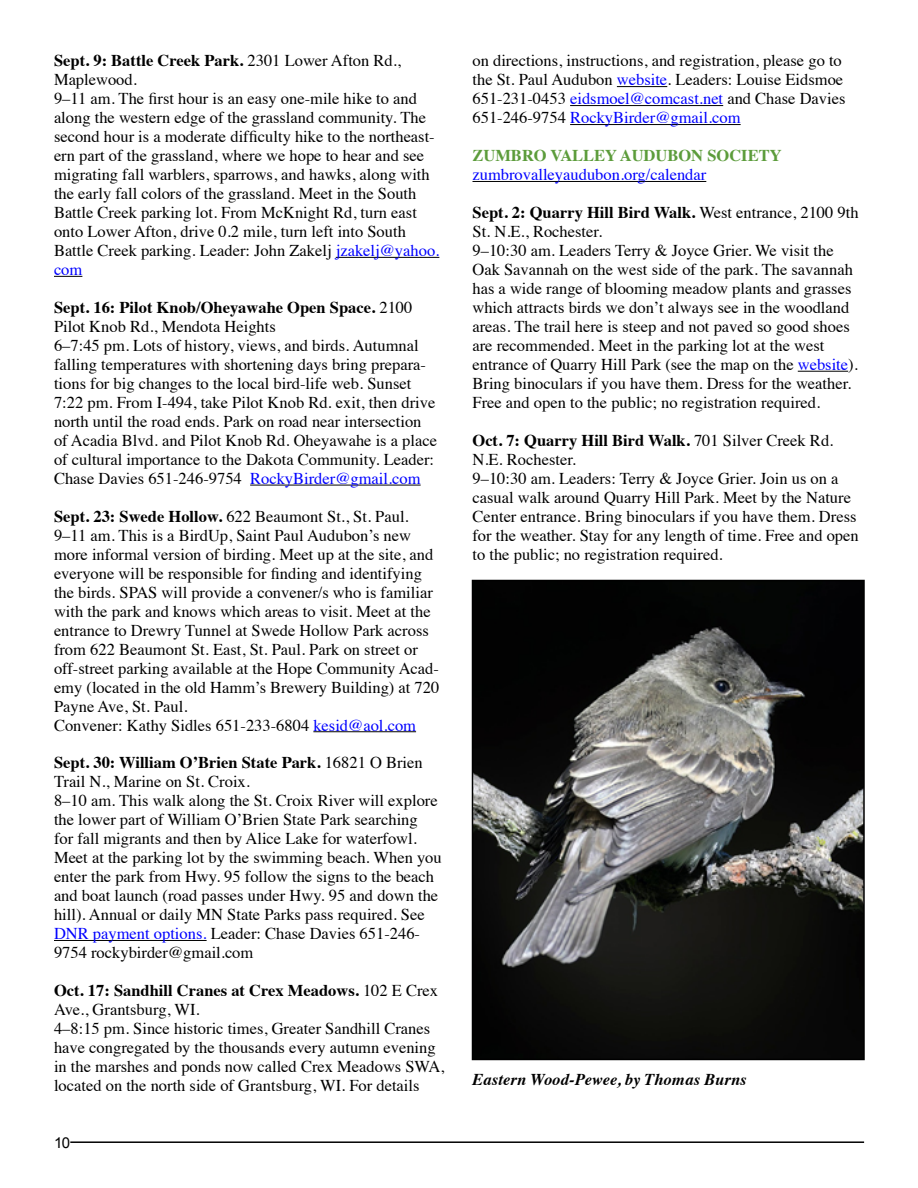
<style>
.page{position:relative;width:918px;height:1188px;background:#fff}
.page>*{position:absolute;margin:0;border:0;box-sizing:border-box;transform-origin:0 0}
.t1{font:16.5px/19px "Times";color:#000}
.t2{font:16.5px "Times";color:#00f}
.t3{font:italic 700 16.5px "Times";letter-spacing:.005em;color:#000}
.t4{font:700 16.5px "Times";color:#5c9c3b}
.t5{font:15px "Arial";color:#000}
.s1{font-weight:700}
.s2{color:#00f}
</style>
<div class="page">
<hr style="left:70px;top:1141px;width:794px;height:2px;background:#000">
<hr style="left:336px;top:257px;width:103px;height:1px;background:#000">
<svg style="left:54px;top:276px;width:28px;height:1px"></svg>
<hr style="left:250px;top:485px;width:171px;height:1px;background:#000">
<hr style="left:313px;top:731px;width:103px;height:1px;background:#000">
<hr style="left:54px;top:940px;width:153px;height:1px;background:#000">
<hr style="left:617px;top:86px;width:50px;height:1px;background:#000">
<hr style="left:570px;top:105px;width:153px;height:1px;background:#000">
<hr style="left:570px;top:124px;width:171px;height:1px;background:#000">
<hr style="left:472px;top:181px;width:234px;height:1px;background:#000">
<hr style="left:798px;top:371px;width:50px;height:1px;background:#000">
<img style="left:475px;top:583px;width:387px;height:474px">
<div style="left:472px;top:580px;width:393px;height:480px;border:2px solid #000"></div>
<p class="t1" style="left:54px;top:50px;width:387px"><span class="s1">Sept. 9: Battle Creek Park.</span> 2301 Lower Afton Rd., Maplewood.<br>9–11 am. The first hour is an easy one-mile hike to and along the western edge of the grassland community. The second hour is a moderate difficulty hike to the northeast&shy;ern part of the grassland, where we hope to hear and see migrating fall warblers, sparrows, and hawks, along with the early fall colors of the grassland. Meet in the South Battle Creek parking lot. From McKnight Rd, turn east onto Lower Afton, drive 0.2 mile, turn left into South Battle Creek parking. Leader: John Zakelj <span class="s2">jzakelj@yahoo. com</span></p>
<p class="t1" style="left:54px;top:297px;width:385px"><span class="s1">Sept. 16: Pilot Knob/Oheyawahe Open Space.</span> 2100<br>Pilot Knob Rd., Mendota Heights<br>6–7:45 pm. Lots of history, views, and birds. Autumnal falling temperatures with shortening days bring prepara&shy;tions for big changes to the local bird-life web. Sunset 7:22 pm. From I-494, take Pilot Knob Rd. exit, then drive north until the road ends. Park on road near intersection of Acadia Blvd. and Pilot Knob Rd. Oheyawahe is a place of cultural importance to the Dakota Community. Leader:<br>Chase Davies 651-246-9754 <span class="s2">RockyBirder@gmail.com</span></p>
<p class="t1" style="left:54px;top:505px;width:387px"><span class="s1">Sept. 23: Swede Hollow.</span> 622 Beaumont St., St. Paul.<br>9–11 am. This is a BirdUp, Saint Paul Audubon’s new more informal version of birding. Meet up at the site, and everyone will be responsible for finding and identifying the birds. SPAS will provide a convener/s who is familiar with the park and knows which areas to visit. Meet at the entrance to Drewry Tunnel at Swede Hollow Park across from 622 Beaumont St. East, St. Paul. Park on street or off-street parking available at the Hope Community Acad&shy;emy (located in the old Hamm’s Brewery Building) at 720<br>Payne Ave, St. Paul.<br>Convener: Kathy Sidles 651-233-6804 <span class="s2">kesid@aol.com</span></p>
<p class="t1" style="left:54px;top:752px;width:389px"><span class="s1">Sept. 30: William O’Brien State Park.</span> 16821 O Brien Trail N., Marine on St. Croix.<br>8–10 am. This walk along the St. Croix River will explore the lower part of William O’Brien State Park searching<br>for fall migrants and then by Alice Lake for waterfowl.<br>Meet at the parking lot by the swimming beach. When you enter the park from Hwy. 95 follow the signs to the beach and boat launch (road passes under Hwy. 95 and down the hill). Annual or daily MN State Parks pass required. See <span class="s2">DNR payment options.</span> Leader: Chase Davies 651-246- 9754 rockybirder@gmail.com</p>
<p class="t1" style="left:54px;top:980px;width:392px"><span class="s1">Oct. 17: Sandhill Cranes at Crex Meadows.</span> 102 E Crex Ave., Grantsburg, WI.<br>4–8:15 pm. Since historic times, Greater Sandhill Cranes have congregated by the thousands every autumn evening in the marshes and ponds now called Crex Meadows SWA, located on the north side of Grantsburg, WI. For details</p>
<p class="t5" style="left:54px;top:1133px;width:18px">10</p>
<p class="t1" style="left:472px;top:50px;width:375px">on directions, instructions, and registration, please go to the St. Paul Audubon <span class="s2">website</span>. Leaders: Louise Eidsmoe 651-231-0453 <span class="s2">eidsmoel@comcast.net</span> and Chase Davies 651-246-9754 <span class="s2">RockyBirder@gmail.com</span></p>
<p class="t4" style="left:472px;top:140px;width:311px">ZUMBRO VALLEY AUDUBON SOCIETY</p>
<p class="t2" style="left:472px;top:159px;width:235px">zumbrovalleyaudubon.org/calendar</p>
<p class="t1" style="left:472px;top:202px;width:388px"><span class="s1">Sept. 2: Quarry Hill Bird Walk.</span> West entrance, 2100 9th St. N.E., Rochester.<br>9–10:30 am. Leaders Terry &amp; Joyce Grier. We visit the Oak Savannah on the west side of the park. The savannah has a wide range of blooming meadow plants and grasses which attracts birds we don’t always see in the woodland areas. The trail here is steep and not paved so good shoes are recommended. Meet in the parking lot at the west entrance of Quarry Hill Park (see the map on the <span class="s2">website</span>).<br>Bring binoculars if you have them. Dress for the weather.<br>Free and open to the public; no registration required.</p>
<p class="t1" style="left:472px;top:429px;width:388px"><span class="s1">Oct. 7: Quarry Hill Bird Walk.</span> 701 Silver Creek Rd.<br>N.E. Rochester.<br>9–10:30 am. Leaders: Terry &amp; Joyce Grier. Join us on a casual walk around Quarry Hill Park. Meet by the Nature Center entrance. Bring binoculars if you have them. Dress for the weather. Stay for any length of time. Free and open to the public; no registration required.</p>
<p class="t3" style="left:472px;top:1064px;width:276px">Eastern Wood-Pewee, by Thomas Burns</p>
</div>
